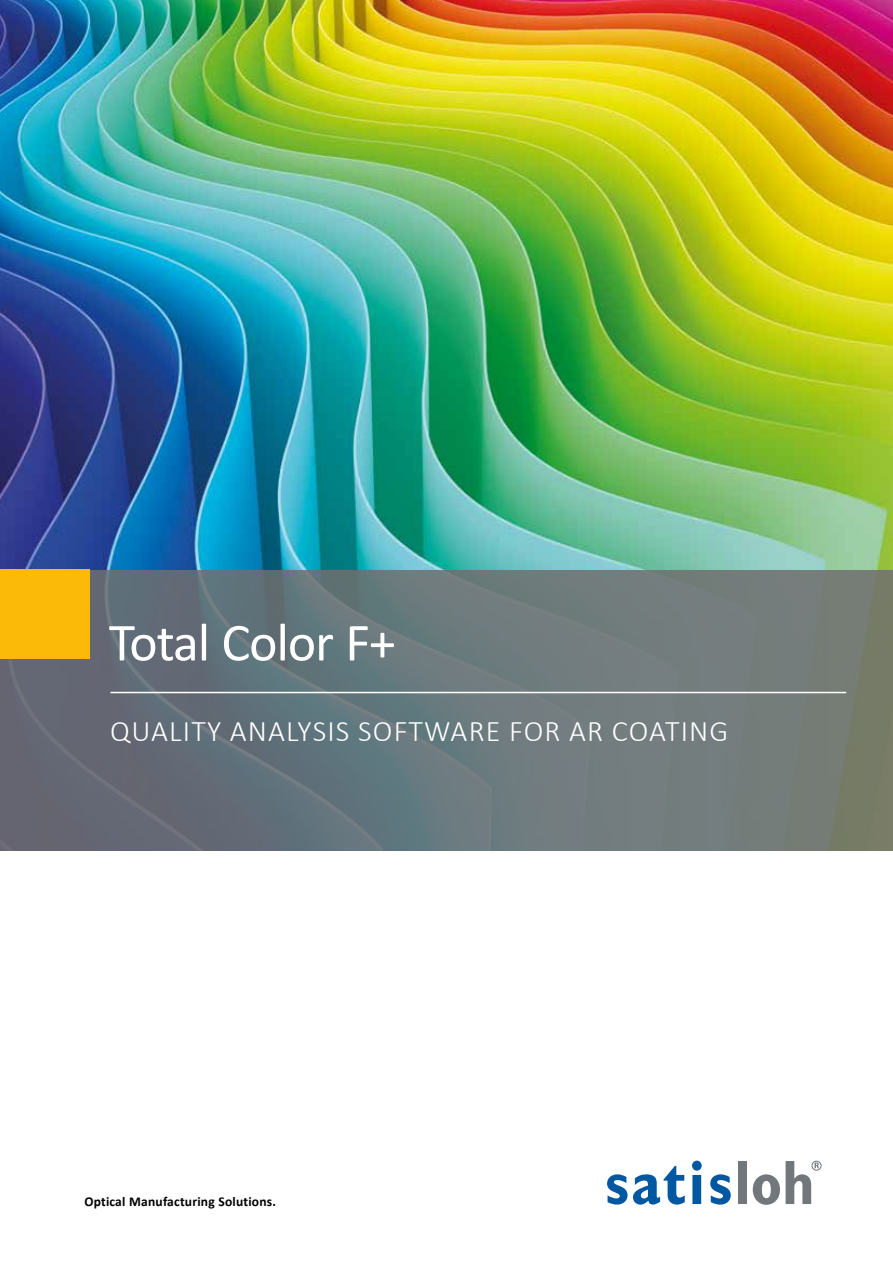
<style>
.page{position:relative;width:893px;height:1263px;background:#fff}
.page>*{position:absolute;margin:0;border:0;box-sizing:border-box;transform-origin:0 0}
.t1{font:54px "Calibri";letter-spacing:-.02em;color:#fff}
.t2{font:300 30px "Calibri";letter-spacing:.04em;color:#fff}
.t3{font:700 13.5px "Calibri";letter-spacing:.015em;color:#000}
</style>
<div class="page">
<img style="left:0;top:0;width:893px;height:570px">
<svg style="left:0;top:570px;width:893px;height:280px;background:#6b7679"></svg>
<div style="left:0;top:570px;width:89px;height:89px;background:#fbba07"></div>
<hr style="left:111px;top:692px;width:735px;height:1px;background:#fff">
<svg style="left:607px;top:1174px;width:20px;height:30px"></svg>
<svg style="left:633px;top:1166px;width:52px;height:38px"></svg>
<svg style="left:692px;top:1161px;width:10px;height:43px"></svg>
<svg style="left:710px;top:1174px;width:21px;height:30px"></svg>
<div style="left:738px;top:1161px;width:9px;height:43px;background:#71777a"></div>
<svg style="left:753px;top:1174px;width:27px;height:31px"></svg>
<svg style="left:786px;top:1161px;width:33px;height:43px"></svg>
<div style="left:811px;top:1161px;width:10px;height:10px;border:1px solid #71777a;border-radius:50%"></div>
<h1 class="t1" style="left:109px;top:608px;width:289px">Total Color F+</h1>
<p class="t2" style="left:110px;top:712px;width:620px">QUALITY ANALYSIS SOFTWARE FOR AR COATING</p>
<p class="t3" style="left:84px;top:1192px;width:193px">Optical Manufacturing Solutions.</p>
</div>
